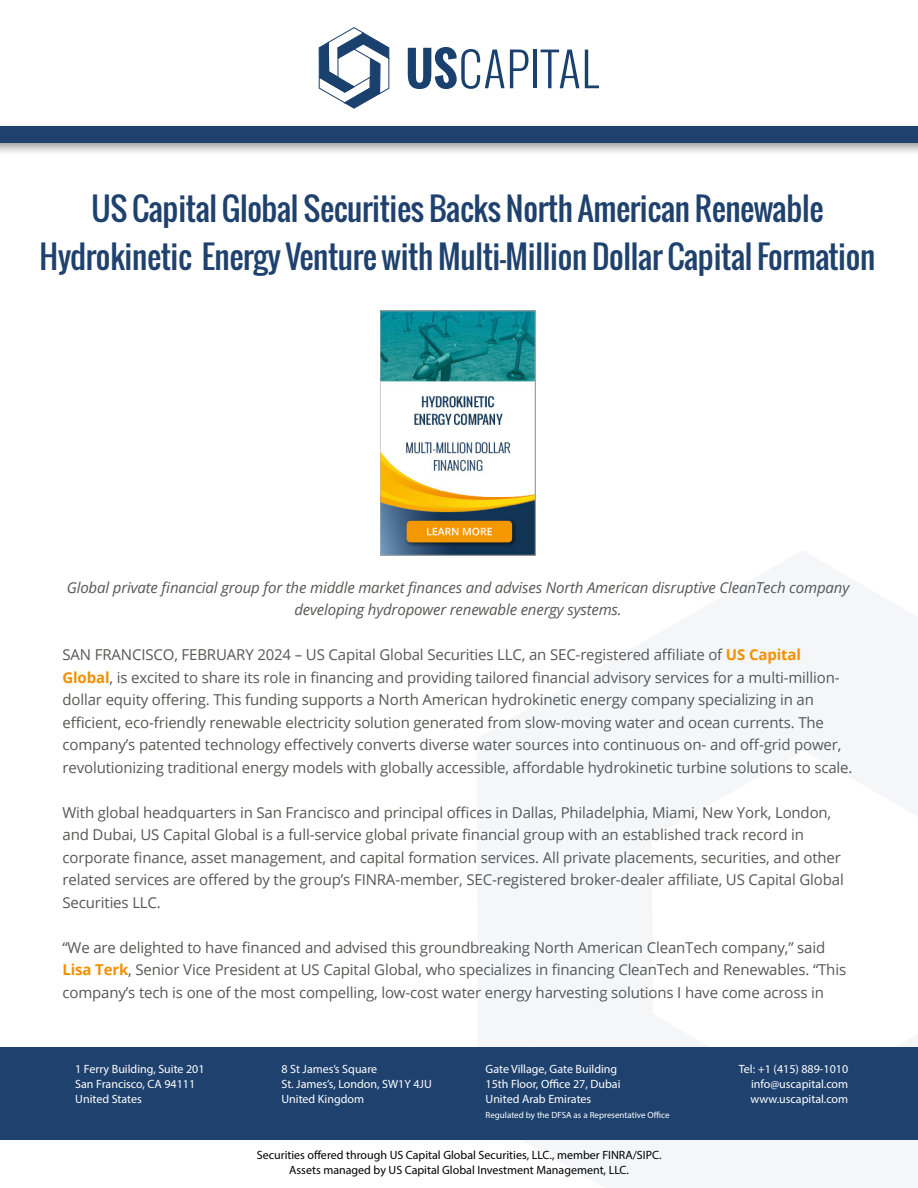
<style>
.page{position:relative;width:918px;height:1188px;background:#fff}
.page>*{position:absolute;margin:0;border:0;box-sizing:border-box;transform-origin:0 0}
.t1{font:31.5px/48px "Oswald";letter-spacing:-.01em;color:#1e416e;text-align:center}
.t2{font:15px/22.5px "Open Sans";letter-spacing:-.01em;color:#575756}
.t3{font:italic 15px/22.5px "Open Sans";letter-spacing:-.01em;color:#575756;text-align:center}
.t4{font:12px/15px "Myriad Pro";color:#fff}
.t5{font:12px/15.6px "Myriad Pro";color:#000;text-align:center}
.t6{font:9px "Myriad Pro";color:#fff}
.s1{font-weight:700;color:#f39000}
</style>
<div class="page">
<div style="left:890px;top:602px;width:28px;height:100px;background:#f4f6f8"></div>
<div style="left:890px;top:702px;width:28px;height:114px;background:#f4f6f8"></div>
<svg style="left:565px;top:551px;width:325px;height:249px;fill:#f4f6f8"></svg>
<svg style="left:546px;top:1153px;width:170px;height:35px;fill:#f4f6f8"></svg>
<svg style="left:477px;top:688px;width:326px;height:465px;fill:#f4f6f8"></svg>
<svg style="left:716px;top:838px;width:202px;height:350px"></svg>
<div style="left:0;top:1047px;width:918px;height:92px;background:#1e416e"></div>
<div style="left:0;top:121px;width:918px;height:35px;background:#000;opacity:.4"></div>
<div style="left:0;top:126px;width:918px;height:17px;background:#1e416e"></div>
<svg style="left:408px;top:47px;width:120px;height:42px"></svg>
<hr style="left:534px;top:50px;width:3px;height:38px;background:#1a406e">
<svg style="left:541px;top:50px;width:38px;height:38px"></svg>
<svg style="left:585px;top:50px;width:14px;height:38px"></svg>
<svg style="left:319px;top:27px;width:70px;height:81px"></svg>
<img style="left:380px;top:310px;width:155px;height:246px">
<h1 class="t1" style="left:40px;top:184px;width:837px">US Capital Global Securities Backs North American Renewable<br>Hydrokinetic Energy Venture with Multi-Million Dollar Capital Formation</h1>
<p class="t3" style="left:67px;top:576px;width:784px">Global private financial group for the middle market finances and advises North American disruptive CleanTech company developing hydropower renewable energy systems.</p>
<p class="t2" style="left:63px;top:643px;width:791px">SAN FRANCISCO, FEBRUARY 2024 – US Capital Global Securities LLC, an SEC-registered affiliate of <span class="s1">US Capital Global</span>, is excited to share its role in financing and providing tailored financial advisory services for a multi-million&shy;dollar equity offering. This funding supports a North American hydrokinetic energy company specializing in an efficient, eco-friendly renewable electricity solution generated from slow-moving water and ocean currents. The company’s patented technology effectively converts diverse water sources into continuous on- and off-grid power, revolutionizing traditional energy models with globally accessible, affordable hydrokinetic turbine solutions to scale.</p>
<p class="t2" style="left:63px;top:801px;width:783px">With global headquarters in San Francisco and principal offices in Dallas, Philadelphia, Miami, New York, London, and Dubai, US Capital Global is a full-service global private financial group with an established track record in corporate finance, asset management, and capital formation services. All private placements, securities, and other related services are offered by the group’s FINRA-member, SEC-registered broker-dealer affiliate, US Capital Global Securities LLC.</p>
<p class="t2" style="left:63px;top:936px;width:785px">“We are delighted to have financed and advised this groundbreaking North American CleanTech company,” said<br><span class="s1">Lisa Terk</span>, Senior Vice President at US Capital Global, who specializes in financing CleanTech and Renewables. “This company’s tech is one of the most compelling, low-cost water energy harvesting solutions I have come across in</p>
<p class="t4" style="left:75px;top:1062px;width:131px">1 Ferry Building, Suite 201<br>San Francisco, CA 94111<br>United States</p>
<p class="t4" style="left:281px;top:1062px;width:152px">8 St James’s Square<br>St. James’s, London, SW1Y 4JU<br>United Kingdom</p>
<p class="t4" style="left:486px;top:1062px;width:136px">Gate Village, Gate Building<br>15th Floor, Office 27, Dubai<br>United Arab Emirates</p>
<p class="t6" style="left:486px;top:1110px;width:186px">Regulated by the DFSA as a Representative Office</p>
<p class="t5" style="left:257px;top:1147px;width:406px">Securities offered through US Capital Global Securities, LLC., member FINRA/SIPC.<br>Assets managed by US Capital Global Investment Management, LLC.</p>
<p class="t4" style="left:750px;top:1062px;width:99px;text-align:justify;text-indent:-12px">Tel: +1 (415) 889-1010 info@uscapital.com www.uscapital.com</p>
</div>
